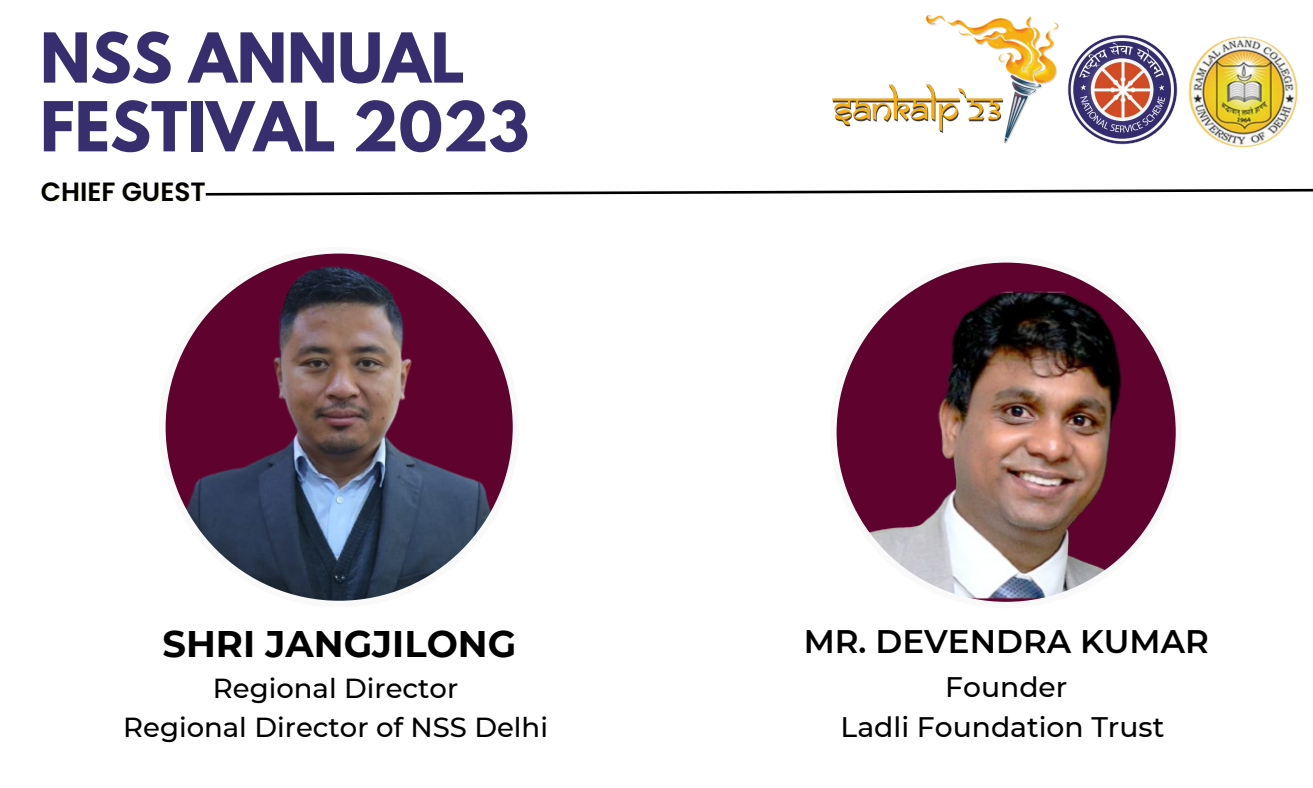
<style>
.page{position:relative;width:1313px;height:788px;background:#fff}
.page>*{position:absolute;margin:0;border:0;box-sizing:border-box;transform-origin:0 0}
.t1{font:700 60.9px/68.7px "League Spartan";color:#362e6e}
.t2{font:700 36.93px "Montserrat";color:#000}
.t3{font:600 32.55px "Montserrat";color:#000}
.t4{font:500 28.18px/39.5px "Montserrat";color:#000;text-align:center}
.t5{font:500 27.47px/38.5px "Montserrat";color:#000;text-align:center}
.t6{font:600 26.43px "Poppins";color:#000}
</style>
<div class="page">
<svg style="left:165px;top:253px;width:348px;height:348px"></svg>
<img style="left:836px;top:262px;width:340px;height:340px">
<svg style="left:205px;top:188px;width:1107px;height:8px"></svg>
<img style="left:1067px;top:34px;width:107px;height:111px">
<img style="left:1174px;top:36px;width:124px;height:112px">
<img style="left:832px;top:14px;width:231px;height:182px">
<img style="left:832px;top:84px;width:171px;height:52px">
<h1 class="t1" style="left:40px;top:31px;width:490px">NSS ANNUAL<br>FESTIVAL 2023</h1>
<p class="t6" style="left:41px;top:173px;width:166px">CHIEF GUEST</p>
<h2 class="t2" style="left:162px;top:621px;width:355px">SHRI JANGJILONG</h2>
<p class="t5" style="left:123px;top:669px;width:426px">Regional Director<br>Regional Director of NSS Delhi</p>
<p class="t3" style="left:803px;top:621px;width:407px">MR. DEVENDRA KUMAR</p>
<p class="t4" style="left:840px;top:667px;width:325px">Founder<br>Ladli Foundation Trust</p>
</div>
